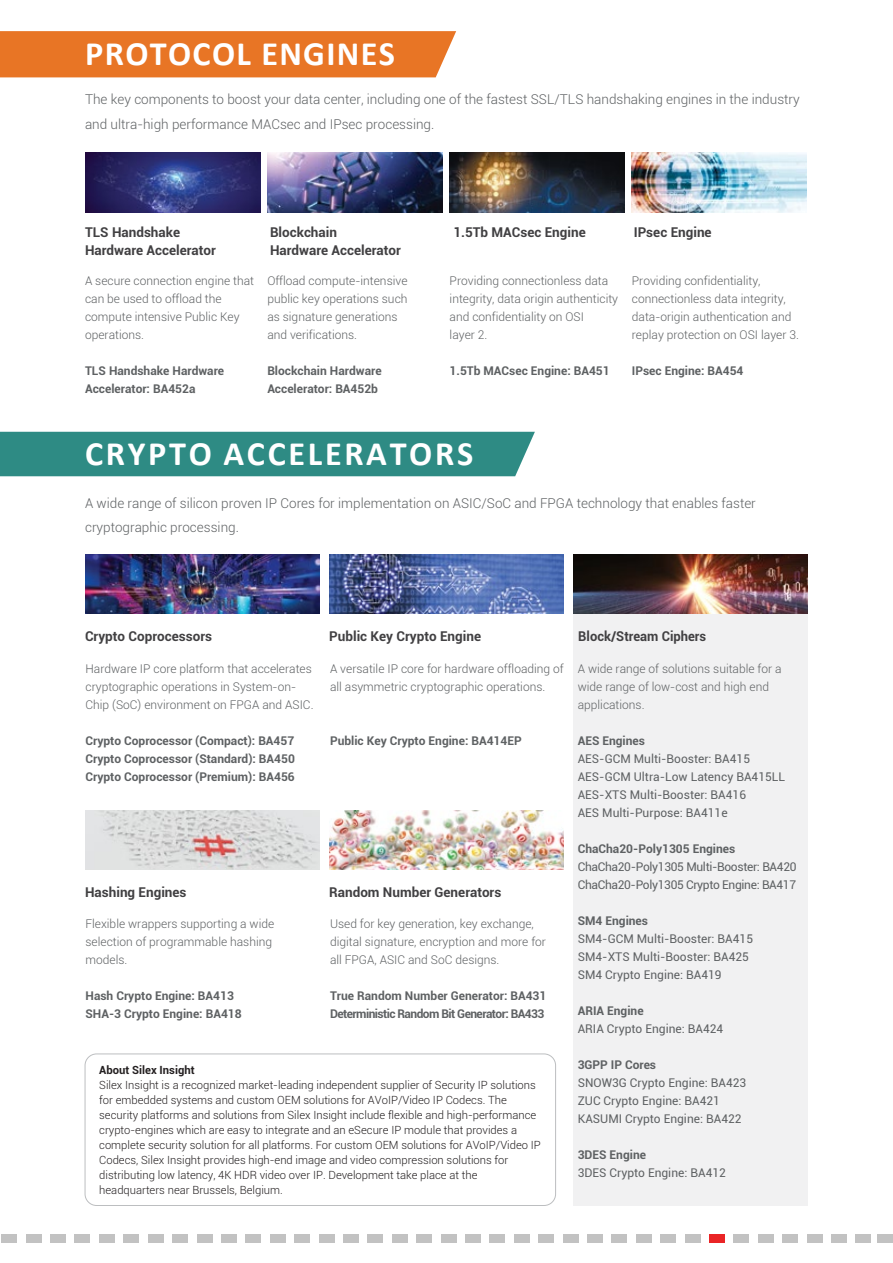
<style>
.page{position:relative;width:893px;height:1263px;background:#fff}
.page>*{position:absolute;margin:0;border:0;box-sizing:border-box;transform-origin:0 0}
.t1{font:700 34.2px "Calibri";letter-spacing:.08em;color:#fff}
.t2{font:700 34.2px "Calibri";letter-spacing:.04em;color:#fff}
.t3{font:300 13.5px/24px "Roboto";color:#5e6163}
.t4{font:700 13.5px/18px "Roboto";color:#414042}
.t5{font:700 13.5px "Roboto";color:#414042;scale:.96 1}
.t6{font:300 12px/18px "Roboto";color:#5e6163}
.t7{font:700 12px/18px "Roboto";color:#5e6163}
.t8{font:12px/18px "Roboto";color:#5e6163}
.t9{font:12px/18px "Roboto";letter-spacing:-.03em;color:#5e6163}
.t10{font:700 12px/18px "Roboto";letter-spacing:-.045em;color:#5e6163}
.t11{font:300 11.25px/15px "Roboto";color:#231f20}
.t12{font:700 11.25px "Roboto";color:#231f20}
</style>
<div class="page">
<div style="left:573px;top:555px;width:235px;height:650px;background:#f1f1f2"></div>
<div style="left:270px;top:1234px;width:15px;height:9px;background:#c2c2c2"></div>
<div style="left:246px;top:1234px;width:15px;height:9px;background:#c2c2c2"></div>
<div style="left:221px;top:1234px;width:16px;height:9px;background:#c2c2c2"></div>
<div style="left:197px;top:1234px;width:15px;height:9px;background:#c2c2c2"></div>
<div style="left:172px;top:1234px;width:16px;height:9px;background:#c2c2c2"></div>
<div style="left:148px;top:1234px;width:15px;height:9px;background:#c2c2c2"></div>
<div style="left:124px;top:1234px;width:15px;height:9px;background:#c2c2c2"></div>
<div style="left:99px;top:1234px;width:16px;height:9px;background:#c2c2c2"></div>
<div style="left:75px;top:1234px;width:15px;height:9px;background:#c2c2c2"></div>
<div style="left:50px;top:1234px;width:16px;height:9px;background:#c2c2c2"></div>
<div style="left:26px;top:1234px;width:15px;height:9px;background:#c2c2c2"></div>
<div style="left:2px;top:1234px;width:15px;height:9px;background:#c2c2c2"></div>
<div style="left:563px;top:1234px;width:15px;height:9px;background:#c2c2c2"></div>
<div style="left:538px;top:1234px;width:16px;height:9px;background:#c2c2c2"></div>
<div style="left:514px;top:1234px;width:15px;height:9px;background:#c2c2c2"></div>
<div style="left:490px;top:1234px;width:15px;height:9px;background:#c2c2c2"></div>
<div style="left:465px;top:1234px;width:16px;height:9px;background:#c2c2c2"></div>
<div style="left:441px;top:1234px;width:15px;height:9px;background:#c2c2c2"></div>
<div style="left:416px;top:1234px;width:16px;height:9px;background:#c2c2c2"></div>
<div style="left:392px;top:1234px;width:15px;height:9px;background:#c2c2c2"></div>
<div style="left:368px;top:1234px;width:15px;height:9px;background:#c2c2c2"></div>
<div style="left:343px;top:1234px;width:16px;height:9px;background:#c2c2c2"></div>
<div style="left:319px;top:1234px;width:15px;height:9px;background:#c2c2c2"></div>
<div style="left:294px;top:1234px;width:16px;height:9px;background:#c2c2c2"></div>
<div style="left:587px;top:1234px;width:16px;height:9px;background:#c2c2c2"></div>
<div style="left:612px;top:1234px;width:15px;height:9px;background:#c2c2c2"></div>
<div style="left:636px;top:1234px;width:15px;height:9px;background:#c2c2c2"></div>
<div style="left:660px;top:1234px;width:16px;height:9px;background:#c2c2c2"></div>
<div style="left:685px;top:1234px;width:15px;height:9px;background:#c2c2c2"></div>
<div style="left:709px;top:1234px;width:16px;height:9px;background:#ea2426"></div>
<div style="left:734px;top:1234px;width:15px;height:9px;background:#c2c2c2"></div>
<div style="left:758px;top:1234px;width:16px;height:9px;background:#c2c2c2"></div>
<div style="left:782px;top:1234px;width:16px;height:9px;background:#c2c2c2"></div>
<div style="left:807px;top:1234px;width:15px;height:9px;background:#c2c2c2"></div>
<div style="left:831px;top:1234px;width:16px;height:9px;background:#c2c2c2"></div>
<div style="left:856px;top:1234px;width:15px;height:9px;background:#c2c2c2"></div>
<div style="left:878px;top:1234px;width:15px;height:9px;background:#c2c2c2"></div>
<div style="left:0;top:432px;width:535px;height:44px;background:#2e8b84"></div>
<div style="left:0;top:31px;width:456px;height:46px;background:#e87525"></div>
<img style="left:85px;top:153px;width:175px;height:59px">
<img style="left:267px;top:153px;width:175px;height:59px">
<img style="left:450px;top:153px;width:175px;height:59px">
<img style="left:632px;top:153px;width:175px;height:59px">
<img style="left:85px;top:555px;width:235px;height:59px">
<img style="left:329px;top:555px;width:235px;height:59px">
<img style="left:85px;top:811px;width:235px;height:59px">
<img style="left:329px;top:811px;width:235px;height:59px">
<img style="left:573px;top:555px;width:235px;height:59px">
<div style="left:85px;top:1053px;width:471px;height:153px;border:1px solid #bcbec0;border-radius:12px"></div>
<h1 class="t2" style="left:85px;top:29px;width:311px">PROTOCOL ENGINES</h1>
<p class="t3" style="left:85px;top:87px;width:716px">The key components to boost your data center, including one of the fastest SSL/TLS handshaking engines in the industry and ultra-high performance MACsec and IPsec processing.</p>
<p class="t4" style="left:85px;top:222px;width:132px">TLS Handshake<br>Hardware Accelerator</p>
<p class="t4" style="left:270px;top:222px;width:132px">Blockchain<br>Hardware Accelerator</p>
<p class="t6" style="left:85px;top:271px;width:170px">A secure connection engine that can be used to offload the compute intensive Public Key operations.</p>
<p class="t7" style="left:85px;top:361px;width:141px">TLS Handshake Hardware<br>Accelerator: BA452a</p>
<p class="t6" style="left:267px;top:271px;width:142px">Offload compute-intensive public key operations such as signature generations and verifications.</p>
<p class="t7" style="left:267px;top:361px;width:116px">Blockchain Hardware<br>Accelerator: BA452b</p>
<p class="t4" style="left:453px;top:222px;width:134px">1.5Tb MACsec Engine</p>
<p class="t6" style="left:450px;top:271px;width:170px">Providing connectionless data integrity, data origin authenticity and confidentiality on OSI<br>layer 2.</p>
<p class="t7" style="left:450px;top:361px;width:162px">1.5Tb MACsec Engine: BA451</p>
<p class="t4" style="left:634px;top:222px;width:79px">IPsec Engine</p>
<p class="t6" style="left:632px;top:271px;width:169px">Providing confidentiality, connectionless data integrity, data-origin authentication and replay protection on OSI layer 3.</p>
<p class="t7" style="left:632px;top:361px;width:113px">IPsec Engine: BA454</p>
<h1 class="t1" style="left:85px;top:429px;width:390px">CRYPTO ACCELERATORS</h1>
<p class="t3" style="left:85px;top:491px;width:672px">A wide range of silicon proven IP Cores for implementation on ASIC/SoC and FPGA technology that enables faster cryptographic processing.</p>
<p class="t4" style="left:85px;top:626px;width:128px">Crypto Coprocessors</p>
<p class="t4" style="left:329px;top:626px;width:153px">Public Key Crypto Engine</p>
<p class="t6" style="left:86px;top:659px;width:229px">Hardware IP core platform that accelerates cryptographic operations in System-on-<br>Chip (SoC) environment on FPGA and ASIC.</p>
<p class="t7" style="left:86px;top:731px;width:211px;text-align:justify">Crypto Coprocessor (Compact): BA457<br>Crypto Coprocessor (Standard): BA450<br>Crypto Coprocessor (Premium): BA456</p>
<p class="t6" style="left:330px;top:659px;width:235px">A versatile IP core for hardware offloading of all asymmetric cryptographic operations.</p>
<p class="t7" style="left:330px;top:731px;width:193px">Public Key Crypto Engine: BA414EP</p>
<p class="t4" style="left:85px;top:882px;width:103px">Hashing Engines</p>
<p class="t4" style="left:329px;top:882px;width:174px">Random Number Generators</p>
<p class="t6" style="left:86px;top:915px;width:190px">Flexible wrappers supporting a wide selection of programmable hashing models.</p>
<p class="t7" style="left:86px;top:987px;width:158px">Hash Crypto Engine: BA413<br>SHA-3 Crypto Engine: BA418</p>
<p class="t6" style="left:330px;top:915px;width:217px">Used for key generation, key exchange, digital signature, encryption and more for all FPGA, ASIC and SoC designs.</p>
<p class="t10" style="left:330px;top:987px;width:218px">True Random Number Generator: BA431<br>Deterministic Random Bit Generator: BA433</p>
<p class="t12" style="left:99px;top:1061px;width:97px">About Silex Insight</p>
<p class="t11" style="left:99px;top:1077px;width:443px">Silex Insight is a recognized market-leading independent supplier of Security IP solutions for embedded systems and custom OEM solutions for AVoIP/Video IP Codecs. The security platforms and solutions from Silex Insight include flexible and high-performance crypto-engines which are easy to integrate and an eSecure IP module that provides a complete security solution for all platforms. For custom OEM solutions for AVoIP/Video IP Codecs, Silex Insight provides high-end image and video compression solutions for distributing low latency, 4K HDR video over IP. Development take place at the headquarters near Brussels, Belgium.</p>
<p class="t5" style="left:578px;top:626px;width:135px">Block/Stream Ciphers</p>
<p class="t6" style="left:578px;top:659px;width:205px">A wide range of solutions suitable for a wide range of low-cost and high end applications.</p>
<p class="t7" style="left:578px;top:731px;width:69px">AES Engines</p>
<p class="t8" style="left:578px;top:749px;width:209px">AES-GCM Multi-Booster: BA415<br>AES-GCM Ultra-Low Latency BA415LL<br>AES-XTS Multi-Booster: BA416<br>AES Multi-Purpose: BA411e</p>
<p class="t7" style="left:578px;top:839px;width:159px">ChaCha20-Poly1305 Engines</p>
<p class="t9" style="left:578px;top:857px;width:220px">ChaCha20-Poly1305 Multi-Booster: BA420<br>ChaCha20-Poly1305 Crypto Engine: BA417</p>
<p class="t7" style="left:578px;top:911px;width:72px">SM4 Engines</p>
<p class="t8" style="left:578px;top:929px;width:177px">SM4-GCM Multi-Booster: BA415<br>SM4-XTS Multi-Booster: BA425<br>SM4 Crypto Engine: BA419</p>
<p class="t7" style="left:578px;top:1001px;width:67px">ARIA Engine</p>
<p class="t8" style="left:578px;top:1019px;width:147px">ARIA Crypto Engine: BA424</p>
<p class="t7" style="left:578px;top:1055px;width:80px">3GPP IP Cores</p>
<p class="t8" style="left:578px;top:1073px;width:170px">SNOW3G Crypto Engine: BA423<br>ZUC Crypto Engine: BA421<br>KASUMI Crypto Engine: BA422</p>
<p class="t7" style="left:578px;top:1145px;width:70px">3DES Engine</p>
<p class="t8" style="left:578px;top:1163px;width:150px">3DES Crypto Engine: BA412</p>
</div>
